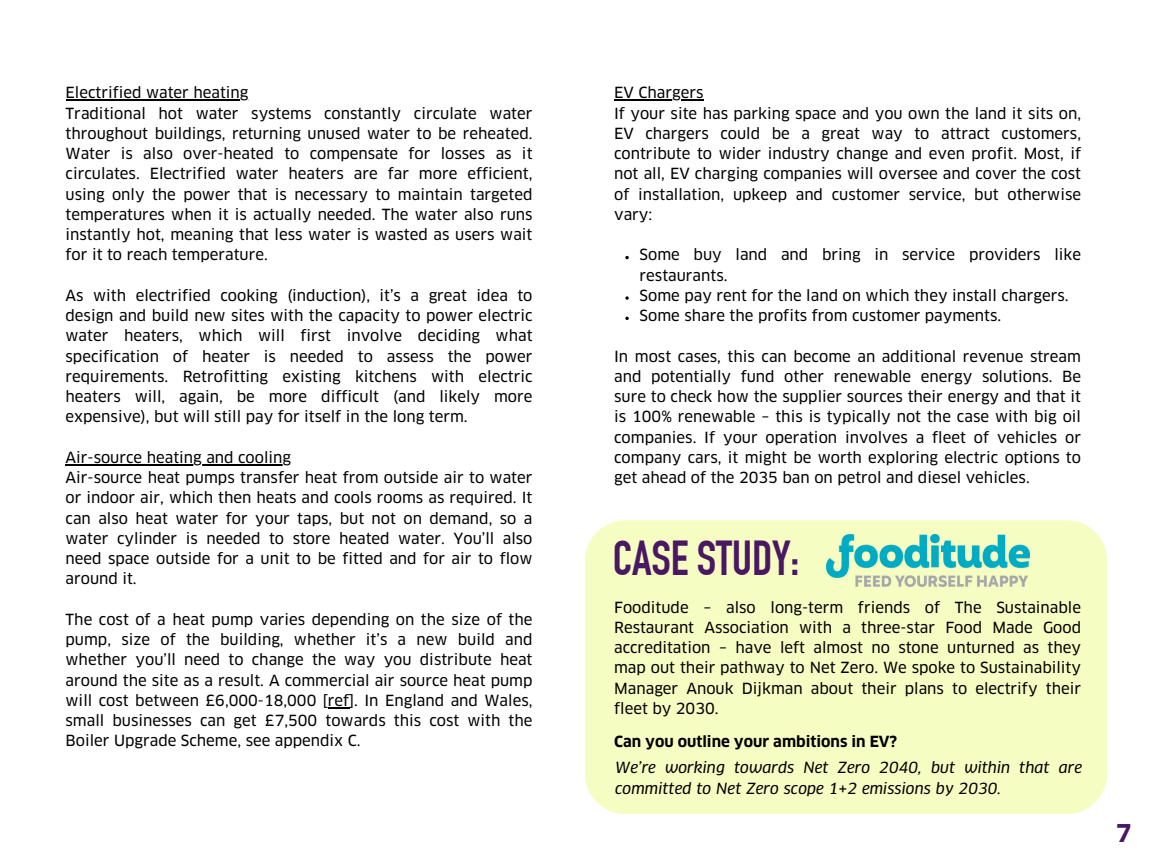
<style>
.page{position:relative;width:1152px;height:864px;background:#fff}
.page>*{position:absolute;margin:0;border:0;box-sizing:border-box;transform-origin:0 0}
.t1{font:700 48px "DIN Condensed";letter-spacing:-.005em;color:#4a1863}
.t2{font:700 24px "Clan OT";color:#4a1863}
.t3{font:15px/20.2px "Clan OT News";color:#000;text-align:justify}
.t4{font:italic 15px/20.2px "Clan OT News";color:#000}
.t5{font:700 15px "Clan OT";color:#000}
</style>
<div class="page">
<div style="left:585px;top:520px;width:522px;height:294px;background:#f6fdc2;border-radius:40px"></div>
<img style="left:826px;top:535px;width:204px;height:52px">
<hr style="left:614px;top:100px;width:89px;height:1px;background:#000">
<svg style="left:625px;top:256px;width:4px;height:3px"></svg>
<svg style="left:625px;top:296px;width:4px;height:4px"></svg>
<svg style="left:625px;top:317px;width:4px;height:3px"></svg>
<hr style="left:66px;top:100px;width:183px;height:1px;background:#000">
<hr style="left:66px;top:464px;width:225px;height:1px;background:#000">
<svg style="left:328px;top:707px;width:21px;height:1px"></svg>
<p class="t3" style="left:66px;top:84px;width:184px">Electrified water heating</p>
<p class="t3" style="left:66px;top:104px;width:468px">Traditional hot water systems constantly circulate water throughout buildings, returning unused water to be reheated.<br>Water is also over-heated to compensate for losses as it circulates. Electrified water heaters are far more efficient, using only the power that is necessary to maintain targeted temperatures when it is actually needed. The water also runs instantly hot, meaning that less water is wasted as users wait for it to reach temperature.</p>
<p class="t3" style="left:66px;top:286px;width:468px">As with electrified cooking (induction), it’s a great idea to design and build new sites with the capacity to power electric water heaters, which will first involve deciding what specification of heater is needed to assess the power requirements. Retrofitting existing kitchens with electric heaters will, again, be more difficult (and likely more expensive), but will still pay for itself in the long term.</p>
<p class="t3" style="left:66px;top:448px;width:227px">Air-source heating and cooling</p>
<p class="t3" style="left:66px;top:469px;width:468px">Air-source heat pumps transfer heat from outside air to water or indoor air, which then heats and cools rooms as required. It can also heat water for your taps, but not on demand, so a water cylinder is needed to store heated water. You’ll also need space outside for a unit to be fitted and for air to flow around it.</p>
<p class="t3" style="left:66px;top:610px;width:468px">The cost of a heat pump varies depending on the size of the pump, size of the building, whether it’s a new build and whether you’ll need to change the way you distribute heat around the site as a result. A commercial air source heat pump will cost between £6,000-18,000 [ref]. In England and Wales, small businesses can get £7,500 towards this cost with the Boiler Upgrade Scheme, see appendix C.</p>
<p class="t3" style="left:614px;top:84px;width:91px">EV Chargers</p>
<p class="t3" style="left:614px;top:104px;width:468px">If your site has parking space and you own the land it sits on, EV chargers could be a great way to attract customers, contribute to wider industry change and even profit. Most, if not all, EV charging companies will oversee and cover the cost of installation, upkeep and customer service, but otherwise vary:</p>
<p class="t3" style="left:640px;top:246px;width:443px">Some buy land and bring in service providers like restaurants.</p>
<p class="t3" style="left:640px;top:286px;width:430px">Some pay rent for the land on which they install chargers.</p>
<p class="t3" style="left:640px;top:307px;width:363px">Some share the profits from customer payments.</p>
<p class="t3" style="left:614px;top:347px;width:468px">In most cases, this can become an additional revenue stream and potentially fund other renewable energy solutions. Be sure to check how the supplier sources their energy and that it is 100% renewable – this is typically not the case with big oil companies. If your operation involves a fleet of vehicles or company cars, it might be worth exploring electric options to get ahead of the 2035 ban on petrol and diesel vehicles.</p>
<p class="t1" style="left:613px;top:541px;width:188px">CASE STUDY:</p>
<p class="t3" style="left:614px;top:598px;width:468px">Fooditude – also long-term friends of The Sustainable Restaurant Association with a three-star Food Made Good accreditation – have left almost no stone unturned as they map out their pathway to Net Zero. We spoke to Sustainability Manager Anouk Dijkman about their plans to electrify their fleet by 2030.</p>
<p class="t5" style="left:614px;top:735px;width:285px">Can you outline your ambitions in EV?</p>
<p class="t4" style="left:615px;top:759px;width:468px">We’re working towards Net Zero 2040, but within that are committed to Net Zero scope 1+2 emissions by 2030.</p>
<p class="t2" style="left:1116px;top:823px;width:17px">7</p>
</div>
